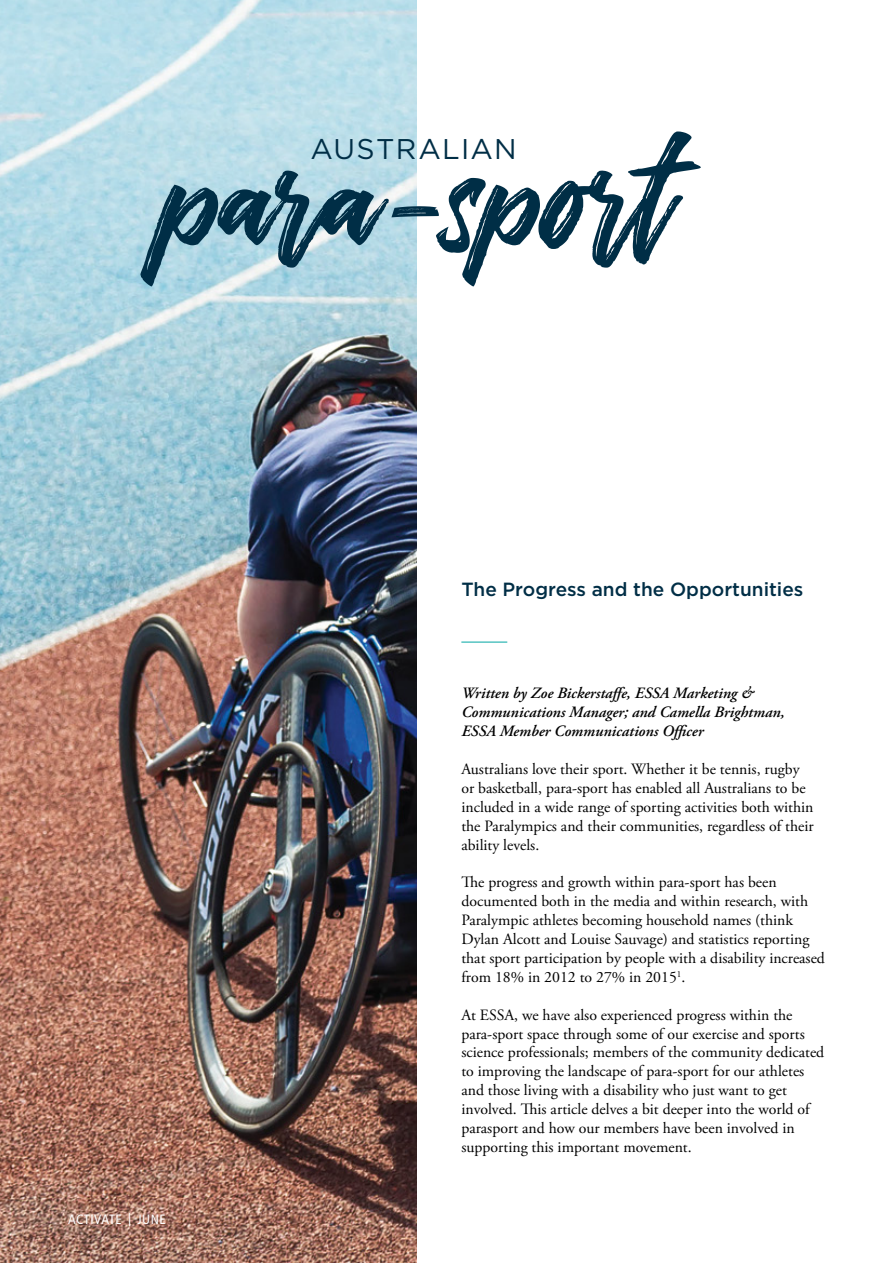
<style>
.page{position:relative;width:893px;height:1263px;background:#fff}
.page>*{position:absolute;margin:0;border:0;box-sizing:border-box;transform-origin:0 0}
.t1{font:28.5px "Gotham";letter-spacing:.045em;color:#002e46}
.t2{font:500 19.05px "Gotham";color:#002e46}
.t3{font:15.75px/18.9px "Adobe Garamond Pro";color:#000}
.t4{font:italic 600 15.75px/18.9px "Adobe Garamond Pro";color:#000}
.t5{font:condensed 13.5px "Frutiger LT Std";letter-spacing:.04em;color:#fff}
</style>
<div class="page">
<img style="left:0;top:0;width:417px;height:1263px">
<hr style="left:461px;top:641px;width:46px;height:2px;background:#56c4c2">
<svg style="left:140px;top:131px;width:561px;height:155px"></svg>
<h1 class="t1" style="left:311px;top:131px;width:208px">AUSTRALIAN</h1>
<p class="t5" style="left:68px;top:1212px;width:99px">ACTIVATE | JUNE</p>
<p class="t2" style="left:461px;top:577px;width:344px">The Progress and the Opportunities</p>
<p class="t4" style="left:461px;top:684px;width:325px">Written by Zoe Bickerstaffe, ESSA Marketing &amp;<br>Communications Manager; and Camella Brightman,<br>ESSA Member Communications Officer</p>
<p class="t3" style="left:461px;top:760px;width:354px">Australians love their sport. Whether it be tennis, rugby or basketball, para-sport has enabled all Australians to be included in a wide range of sporting activities both within the Paralympics and their communities, regardless of their ability levels.</p>
<p class="t3" style="left:461px;top:873px;width:365px">The progress and growth within para-sport has been documented both in the media and within research, with Paralympic athletes becoming household names (think Dylan Alcott and Louise Sauvage) and statistics reporting that sport participation by people with a disability increased from 18% in 2012 to 27% in 2015<sup>1</sup>.</p>
<p class="t3" style="left:461px;top:1006px;width:364px">At ESSA, we have also experienced progress within the para-sport space through some of our exercise and sports science professionals; members of the community dedicated to improving the landscape of para-sport for our athletes and those living with a disability who just want to get involved. This article delves a bit deeper into the world of parasport and how our members have been involved in supporting this important movement.</p>
</div>
